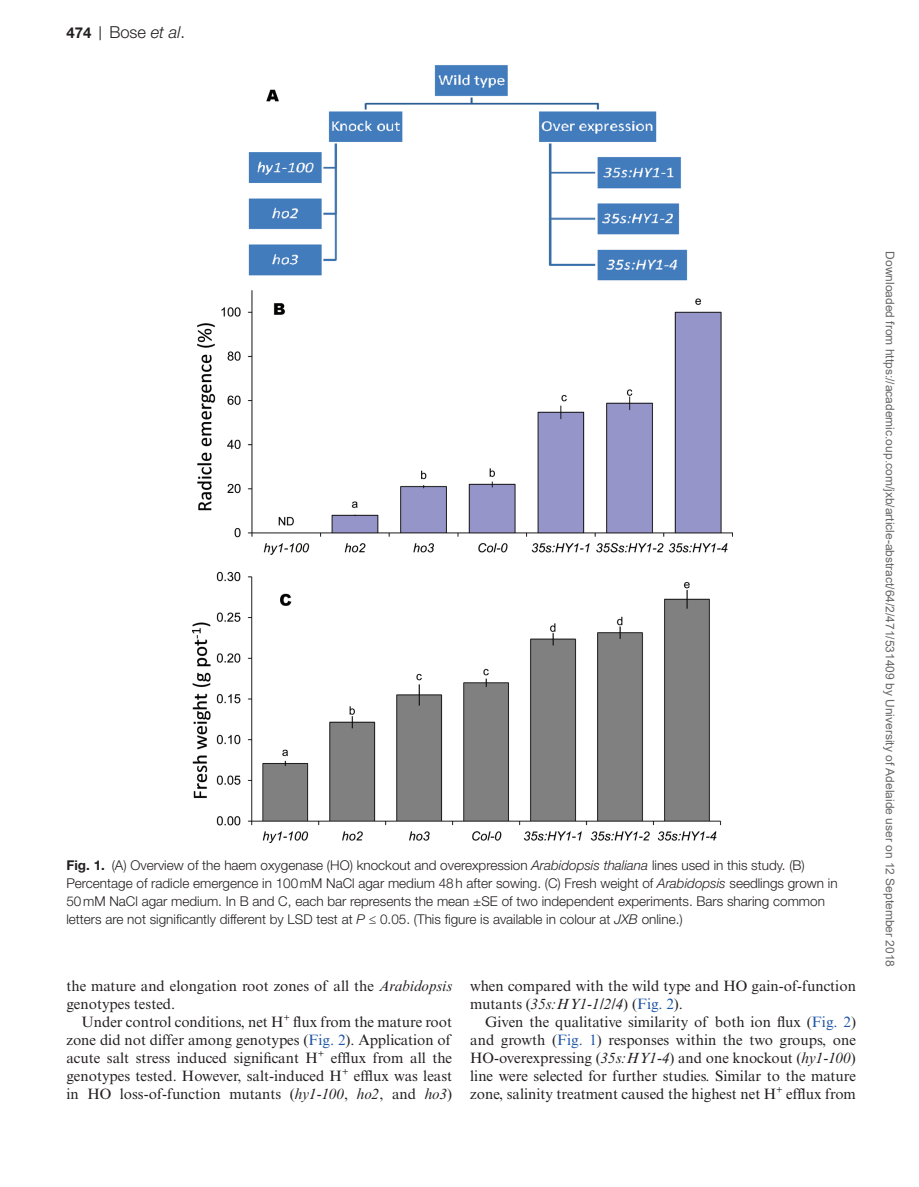
<style>
.page{position:relative;width:919px;height:1187px;background:#fff}
.page>*{position:absolute;margin:0;border:0;box-sizing:border-box;transform-origin:0 0}
.t1{font:300 16.5px "Helvetica Neue LT Std";color:#231f20}
.t2{font:15px/18px "Times New Roman MT Std";color:#231f20}
.t3{font:300 13.5px/18px "Helvetica Neue LT Std";color:#231f20}
.t4{font:12px "Arial";color:#666}
.s1{font-weight:700;font-size:15px}
.s2{font-family:"Times New Roman MT Std";font-weight:400;font-size:15px}
.s3{font-style:italic}
.s4{font-weight:700}
.s5{color:#1e56a6}
</style>
<div class="page">
<img style="left:192px;top:65px;width:540px;height:777px">
<p class="t1" style="left:66px;top:22px;width:120px"><span class="s1">474</span> <span class="s2">|</span> Bose <span class="s3">et al</span>.</p>
<p class="t3" style="left:66px;top:855px;width:772px"><span class="s4">Fig. 1.</span> (A) Overview of the haem oxygenase (HO) knockout and overexpression <span class="s3">Arabidopsis thaliana</span> lines used in this study. (B)<br>Percentage of radicle emergence in 100mM NaCl agar medium 48h after sowing. (C) Fresh weight of <span class="s3">Arabidopsis</span> seedlings grown in 50mM NaCl agar medium. In B and C, each bar represents the mean ±SE of two independent experiments. Bars sharing common letters are not significantly different by LSD test at <span class="s3">P</span> ≤ 0.05. (This figure is available in colour at <span class="s3">JXB</span> online.)</p>
<p class="t2" style="left:66px;top:976px;width:387px">the mature and elongation root zones of all the <span class="s3">Arabidopsis </span>genotypes tested.</p>
<p class="t2" style="left:66px;top:1012px;width:387px;text-align:justify;text-indent:15px">Under control conditions, net H<sup>+</sup> flux from the mature root zone did not differ among genotypes (<span class="s5">Fig. 2</span>). Application of acute salt stress induced significant H<sup>+</sup> efflux from all the genotypes tested. However, salt-induced H<sup>+</sup> efflux was least in HO loss-of-function mutants (<span class="s3">hy1-100</span>, <span class="s3">ho2</span>, and <span class="s3">ho3</span>)</p>
<p class="t2" style="left:470px;top:976px;width:387px">when compared with the wild type and HO gain-of-function mutants (<span class="s3">35s:HY1-1/2/4</span>) (<span class="s5">Fig. 2</span>).</p>
<p class="t2" style="left:470px;top:1012px;width:387px;text-align:justify;text-indent:15px">Given the qualitative similarity of both ion flux (<span class="s5">Fig. 2</span>) and growth (<span class="s5">Fig. 1</span>) responses within the two groups, one HO-overexpressing (<span class="s3">35s:HY1-4</span>) and one knockout (<span class="s3">hy1-100</span>) line were selected for further studies. Similar to the mature zone, salinity treatment caused the highest net H<sup>+</sup> efflux from</p>
<p class="t4" style="left:894px;top:251px;width:717px;rotate:90deg">Downloaded from https://academic.oup.com/jxb/article-abstract/64/2/471/531409 by University of Adelaide user on 12 September 2018</p>
</div>
